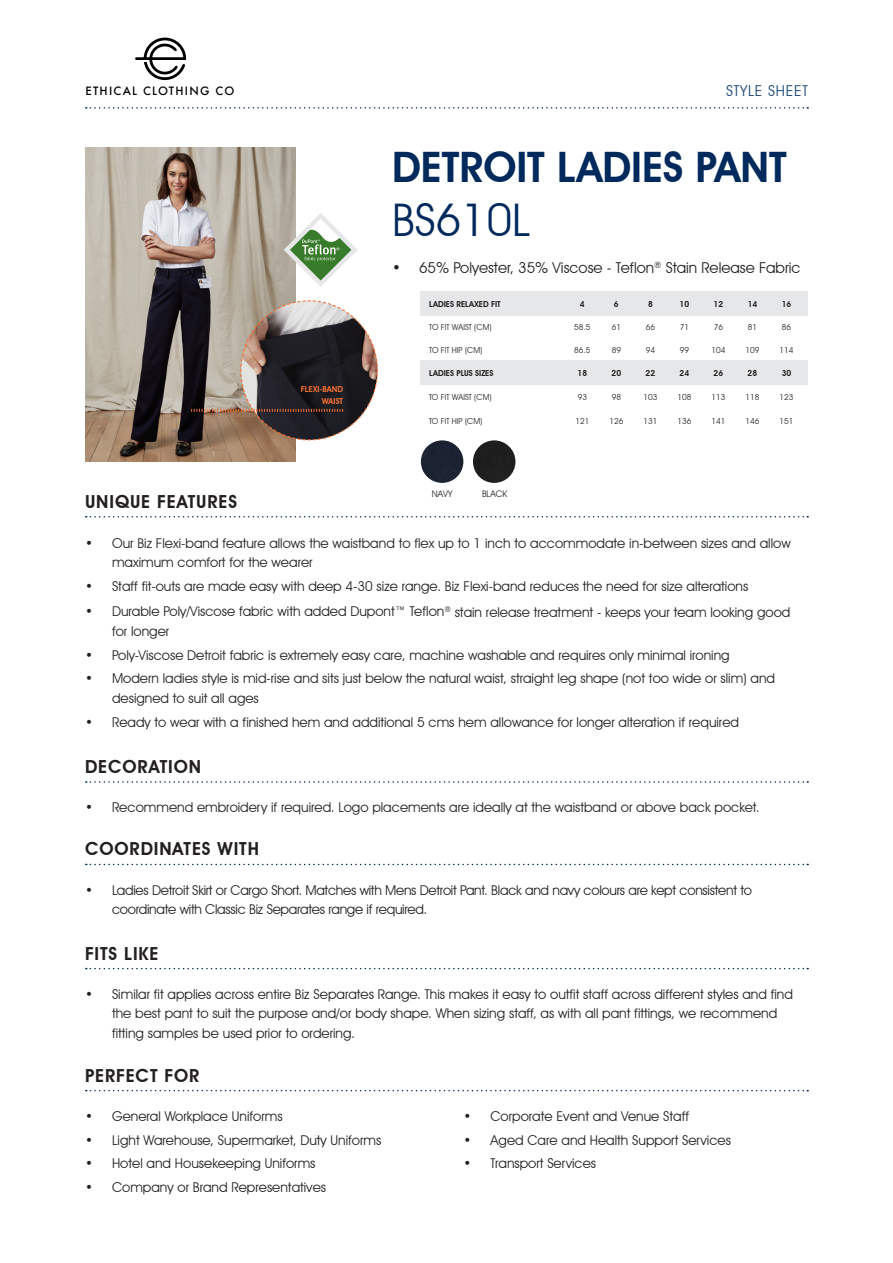
<style>
.page{position:relative;width:893px;height:1263px;background:#fff}
.page>*{position:absolute;margin:0;border:0;box-sizing:border-box;transform-origin:0 0}
.t1{font:45px "Avant Garde IT Cby BT";color:#00295c}
.t2{font:600 42px "Avant Garde IT Cby BT";color:#00295c}
.t3{font:600 18px "Avant Garde IT Cby BT";letter-spacing:.05em;color:#231f20}
.t4{font:15px "Avant Garde IT Cby BT";color:#231f20}
.t5{font:15px "Avant Garde IT Cby BT";letter-spacing:.05em;color:#1a4574}
.t6{font:13.5px/19.5px "Avant Garde IT Cby BT";color:#231f20}
.t7{font:13.5px/19.5px "Avant Garde IT Cby BT";letter-spacing:-.02em;color:#231f20}
.t8{font:500 11.1px "Futura";letter-spacing:.11em;color:#000}
.t9{font:9px "Avant Garde IT Cby BT";color:#231f20}
.t10{font:8.25px "Avant Garde IT Cby BT";color:#231f20}
.t11{font:600 8.25px "Avant Garde IT Cby BT";color:#231f20}
.t12{font:600 8.25px/12.5px "Avant Garde IT Cby BT";color:#f37032;text-align:right}
</style>
<div class="page">
<svg style="left:86px;top:107px;width:722px;height:2px"></svg>
<svg style="left:86px;top:516px;width:722px;height:2px"></svg>
<svg style="left:86px;top:781px;width:722px;height:2px"></svg>
<svg style="left:86px;top:864px;width:722px;height:1px"></svg>
<svg style="left:86px;top:968px;width:722px;height:1px"></svg>
<img style="left:421px;top:440px;width:42px;height:43px;border-radius:21px">
<img style="left:85px;top:147px;width:211px;height:315px">
<div style="left:421px;top:292px;width:387px;height:24px;background:#e6e7e8"></div>
<div style="left:421px;top:361px;width:387px;height:24px;background:#e6e7e8"></div>
<svg style="left:86px;top:1090px;width:722px;height:1px"></svg>
<svg style="left:284px;top:213px;width:73px;height:74px"></svg>
<svg style="left:191px;top:300px;width:187px;height:141px;background:#6f6662"></svg>
<img style="left:473px;top:440px;width:42px;height:43px;border-radius:21px">
<svg style="left:135px;top:38px;width:51px;height:42px"></svg>
<p class="t8" style="left:85px;top:83px;width:150px">ETHICAL CLOTHING CO</p>
<h3 class="t3" style="left:85px;top:491px;width:154px">UNIQUE FEATURES</h3>
<p class="t12" style="left:301px;top:383px;width:44px">FLEXI-BAND<br>WAIST</p>
<p class="t5" style="left:726px;top:82px;width:83px">STYLE SHEET</p>
<h2 class="t2" style="left:392px;top:141px;width:396px">DETROIT LADIES PANT</h2>
<h1 class="t1" style="left:392px;top:192px;width:140px">BS610L</h1>
<p class="t4" style="left:392px;top:258px;width:410px">• 65% Polyester, 35% Viscose - Teflon<sup>®</sup> Stain Release Fabric</p>
<p class="t11" style="left:429px;top:299px;width:73px">LADIES RELAXED FIT</p>
<p class="t11" style="left:580px;top:299px;width:6px">4</p>
<p class="t11" style="left:614px;top:299px;width:6px">6</p>
<p class="t11" style="left:648px;top:299px;width:6px">8</p>
<p class="t11" style="left:680px;top:299px;width:11px">10</p>
<p class="t11" style="left:714px;top:299px;width:11px">12</p>
<p class="t11" style="left:748px;top:299px;width:11px">14</p>
<p class="t11" style="left:782px;top:299px;width:11px">16</p>
<p class="t10" style="left:429px;top:322px;width:64px">TO FIT WAIST (CM)</p>
<p class="t10" style="left:574px;top:322px;width:18px">58.5</p>
<p class="t10" style="left:612px;top:322px;width:11px">61</p>
<p class="t10" style="left:646px;top:322px;width:11px">66</p>
<p class="t10" style="left:680px;top:322px;width:11px">71</p>
<p class="t10" style="left:714px;top:322px;width:11px">76</p>
<p class="t10" style="left:748px;top:322px;width:11px">81</p>
<p class="t10" style="left:782px;top:322px;width:11px">86</p>
<p class="t10" style="left:429px;top:345px;width:55px">TO FIT HIP (CM)</p>
<p class="t10" style="left:574px;top:345px;width:18px">86.5</p>
<p class="t10" style="left:612px;top:345px;width:11px">89</p>
<p class="t10" style="left:646px;top:345px;width:11px">94</p>
<p class="t10" style="left:680px;top:345px;width:11px">99</p>
<p class="t10" style="left:711px;top:345px;width:15px">104</p>
<p class="t10" style="left:745px;top:345px;width:15px">109</p>
<p class="t10" style="left:779px;top:345px;width:15px">114</p>
<p class="t11" style="left:429px;top:369px;width:66px">LADIES PLUS SIZES</p>
<p class="t11" style="left:578px;top:369px;width:11px">18</p>
<p class="t11" style="left:612px;top:369px;width:11px">20</p>
<p class="t11" style="left:646px;top:369px;width:11px">22</p>
<p class="t11" style="left:680px;top:369px;width:11px">24</p>
<p class="t11" style="left:714px;top:369px;width:11px">26</p>
<p class="t11" style="left:748px;top:369px;width:11px">28</p>
<p class="t11" style="left:782px;top:369px;width:11px">30</p>
<p class="t10" style="left:429px;top:392px;width:64px">TO FIT WAIST (CM)</p>
<p class="t10" style="left:578px;top:392px;width:11px">93</p>
<p class="t10" style="left:612px;top:392px;width:11px">98</p>
<p class="t10" style="left:643px;top:392px;width:15px">103</p>
<p class="t10" style="left:677px;top:392px;width:15px">108</p>
<p class="t10" style="left:711px;top:392px;width:15px">113</p>
<p class="t10" style="left:745px;top:392px;width:15px">118</p>
<p class="t10" style="left:779px;top:392px;width:15px">123</p>
<p class="t10" style="left:429px;top:416px;width:55px">TO FIT HIP (CM)</p>
<p class="t10" style="left:575px;top:416px;width:15px">121</p>
<p class="t10" style="left:609px;top:416px;width:15px">126</p>
<p class="t10" style="left:643px;top:416px;width:15px">131</p>
<p class="t10" style="left:677px;top:416px;width:15px">136</p>
<p class="t10" style="left:711px;top:416px;width:15px">141</p>
<p class="t10" style="left:745px;top:416px;width:15px">146</p>
<p class="t10" style="left:779px;top:416px;width:15px">151</p>
<p class="t9" style="left:432px;top:488px;width:22px">NAVY</p>
<p class="t9" style="left:482px;top:488px;width:27px">BLACK</p>
<p class="t6" style="left:112px;top:533px;width:680px;text-indent:-27px">• Our Biz Flexi-band feature allows the waistband to flex up to 1 inch to accommodate in-between sizes and allow maximum comfort for the wearer</p>
<p class="t6" style="left:85px;top:577px;width:665px">• Staff fit-outs are made easy with deep 4-30 size range. Biz Flexi-band reduces the need for size alterations</p>
<p class="t6" style="left:112px;top:602px;width:680px;text-indent:-27px">• Durable Poly/Viscose fabric with added Dupont™ Teflon<sup>®</sup> stain release treatment - keeps your team looking good for longer</p>
<p class="t6" style="left:85px;top:645px;width:646px">• Poly-Viscose Detroit fabric is extremely easy care, machine washable and requires only minimal ironing</p>
<p class="t6" style="left:112px;top:669px;width:665px;text-indent:-27px">• Modern ladies style is mid-rise and sits just below the natural waist, straight leg shape (not too wide or slim) and designed to suit all ages</p>
<p class="t6" style="left:85px;top:712px;width:655px">• Ready to wear with a finished hem and additional 5 cms hem allowance for longer alteration if required</p>
<h3 class="t3" style="left:85px;top:756px;width:118px">DECORATION</h3>
<p class="t6" style="left:85px;top:797px;width:676px">• Recommend embroidery if required. Logo placements are ideally at the waistband or above back pocket.</p>
<h3 class="t3" style="left:85px;top:838px;width:175px">COORDINATES WITH</h3>
<p class="t7" style="left:112px;top:880px;width:641px;text-indent:-27px">• Ladies Detroit Skirt or Cargo Short. Matches with Mens Detroit Pant. Black and navy colours are kept consistent to coordinate with Classic Biz Separates range if required.</p>
<h3 class="t3" style="left:85px;top:942px;width:75px">FITS LIKE</h3>
<p class="t6" style="left:112px;top:984px;width:682px;text-indent:-27px">• Similar fit applies across entire Biz Separates Range. This makes it easy to outfit staff across different styles and find the best pant to suit the purpose and/or body shape. When sizing staff, as with all pant fittings, we recommend fitting samples be used prior to ordering.</p>
<h3 class="t3" style="left:85px;top:1064px;width:116px">PERFECT FOR</h3>
<p class="t6" style="left:85px;top:1106px;width:199px">• General Workplace Uniforms</p>
<p class="t6" style="left:85px;top:1130px;width:298px">• Light Warehouse, Supermarket, Duty Uniforms</p>
<p class="t6" style="left:85px;top:1153px;width:232px">• Hotel and Housekeeping Uniforms</p>
<p class="t6" style="left:85px;top:1177px;width:243px">• Company or Brand Representatives</p>
<p class="t6" style="left:463px;top:1106px;width:227px">• Corporate Event and Venue Staff</p>
<p class="t6" style="left:463px;top:1130px;width:269px">• Aged Care and Health Support Services</p>
<p class="t6" style="left:463px;top:1153px;width:134px">• Transport Services</p>
</div>
